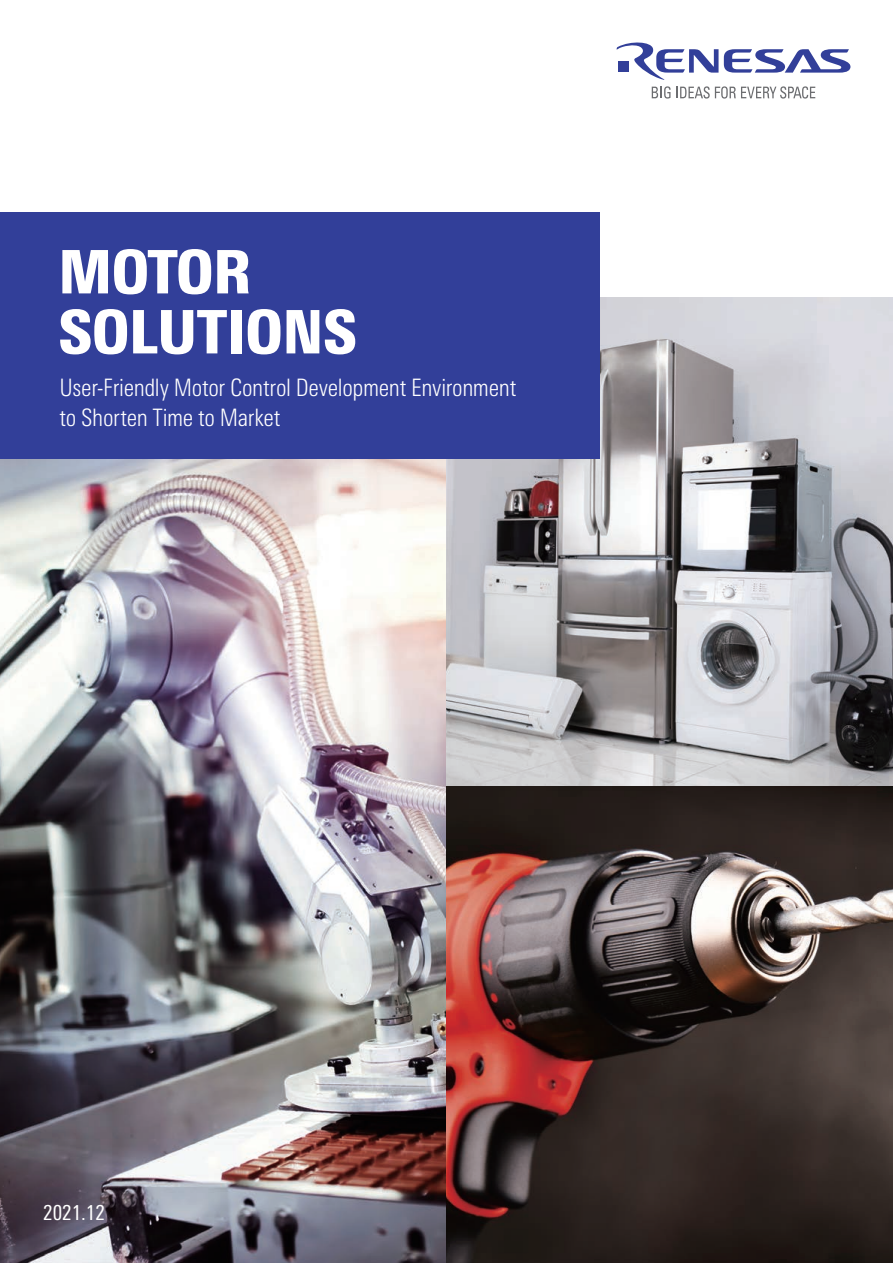
<style>
.page{position:relative;width:893px;height:1263px;background:#fff}
.page>*{position:absolute;margin:0;border:0;box-sizing:border-box;transform-origin:0 0}
.t1{font:900 condensed 60px/60px "Linotype Univers";letter-spacing:-.01em;color:#fff}
.t2{font:300 condensed 24px/30px "Linotype Univers";letter-spacing:-.015em;color:#fff}
.t3{font:condensed 21px "Linotype Univers";color:#fff}
</style>
<div class="page">
<svg style="left:724px;top:49px;width:126px;height:24px"></svg>
<svg style="left:616px;top:42px;width:102px;height:38px"></svg>
<svg style="left:652px;top:86px;width:163px;height:13px"></svg>
<img style="left:0;top:459px;width:446px;height:804px">
<img style="left:446px;top:298px;width:447px;height:489px">
<svg style="left:446px;top:787px;width:447px;height:476px;background:#4c3835"></svg>
<div style="left:0;top:213px;width:599px;height:246px;background:#323f99"></div>
<h1 class="t1" style="left:58px;top:241px;width:300px">MOTOR<br>SOLUTIONS</h1>
<p class="t2" style="left:60px;top:372px;width:458px">User-Friendly Motor Control Development Environment to Shorten Time to Market</p>
<p class="t3" style="left:43px;top:1201px;width:63px">2021.12</p>
</div>
